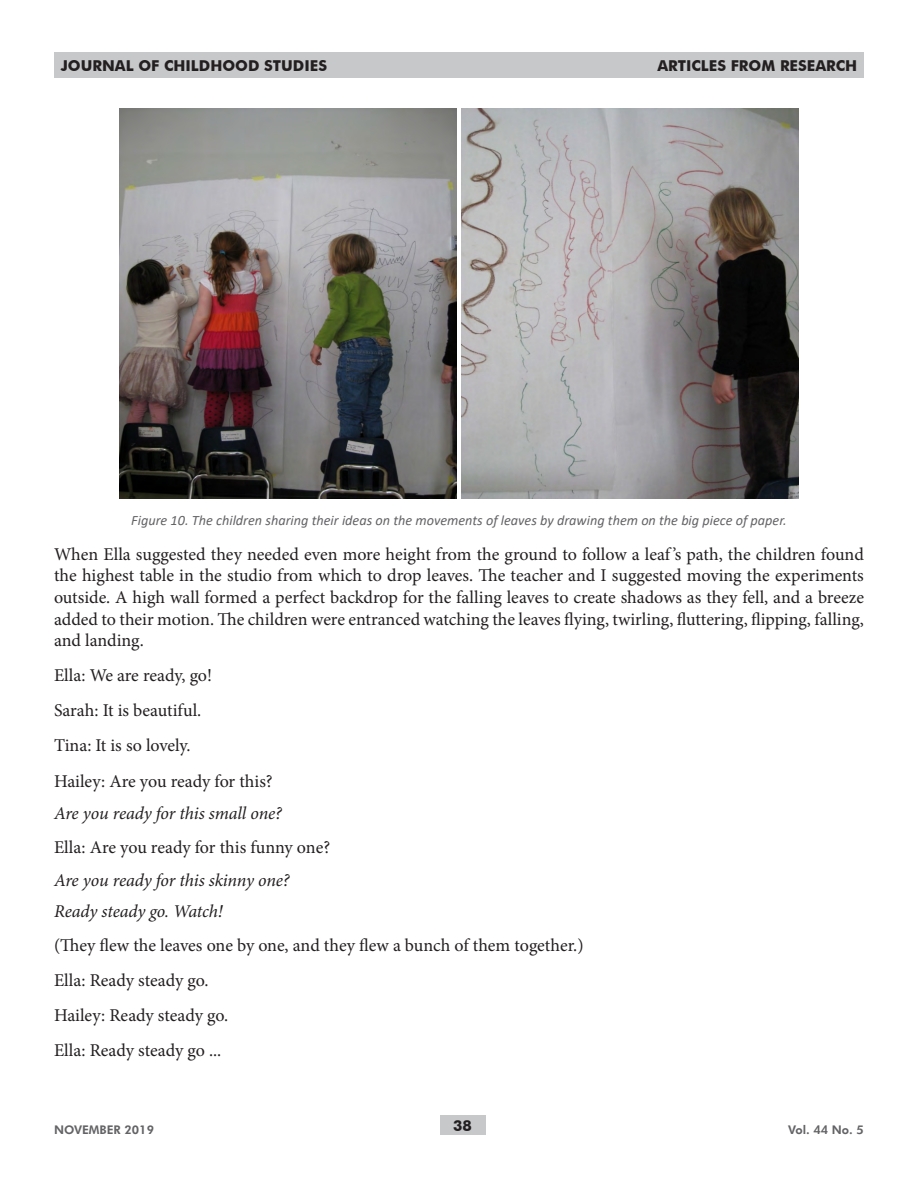
<style>
.page{position:relative;width:918px;height:1188px;background:#fff}
.page>*{position:absolute;margin:0;border:0;box-sizing:border-box;transform-origin:0 0}
.t1{font:18px/35.1px "Minion Pro";letter-spacing:-.005em;color:#231f20}
.t2{font:italic 18px/31.5px "Minion Pro";letter-spacing:-.01em;color:#231f20}
.t3{font:700 15px "Futura BT";color:#231f20}
.t4{font:italic 14.25px "Calibri";color:#636366}
.t5{font:800 12px "Futura BT";color:#636366}
</style>
<div class="page">
<div style="left:440px;top:1116px;width:45px;height:19px;background:#c7c8ca"></div>
<div style="left:54px;top:52px;width:810px;height:26px;background:#c7c8ca"></div>
<img style="left:120px;top:108px;width:337px;height:391px">
<img style="left:461px;top:108px;width:337px;height:391px">
<p class="t3" style="left:61px;top:57px;width:268px">JOURNAL OF CHILDHOOD STUDIES</p>
<p class="t3" style="left:657px;top:57px;width:201px">ARTICLES FROM RESEARCH</p>
<p class="t4" style="left:131px;top:510px;width:657px">Figure 10. The children sharing their ideas on the movements of leaves by drawing them on the big piece of paper.</p>
<p class="t1" style="left:54px;top:543px;width:812px;line-height:21.6px;text-align:justify">When Ella suggested they needed even more height from the ground to follow a leaf ’s path, the children found the highest table in the studio from which to drop leaves. The teacher and I suggested moving the experiments outside. A high wall formed a perfect backdrop for the falling leaves to create shadows as they fell, and a breeze added to their motion. The children were entranced watching the leaves flying, twirling, fluttering, flipping, falling, and landing.</p>
<p class="t1" style="left:54px;top:658px;width:220px">Ella: We are ready, go!<br>Sarah: It is beautiful.<br>Tina: It is so lovely.<br>Hailey: Are you ready for this?</p>
<p class="t2" style="left:54px;top:798px;width:229px">Are you ready for this small one?</p>
<p class="t1" style="left:54px;top:830px;width:278px">Ella: Are you ready for this funny one?</p>
<p class="t2" style="left:54px;top:864px;width:237px">Are you ready for this skinny one?<br>Ready steady go. Watch!</p>
<p class="t1" style="left:54px;top:928px;width:531px">(They flew the leaves one by one, and they flew a bunch of them together.)<br>Ella: Ready steady go.<br>Hailey: Ready steady go.<br>Ella: Ready steady go ...</p>
<p class="t5" style="left:54px;top:1122px;width:102px">NOVEMBER 2019</p>
<p class="t3" style="left:453px;top:1117px;width:20px">38</p>
<p class="t5" style="left:788px;top:1122px;width:77px">Vol. 44 No. 5</p>
</div>
